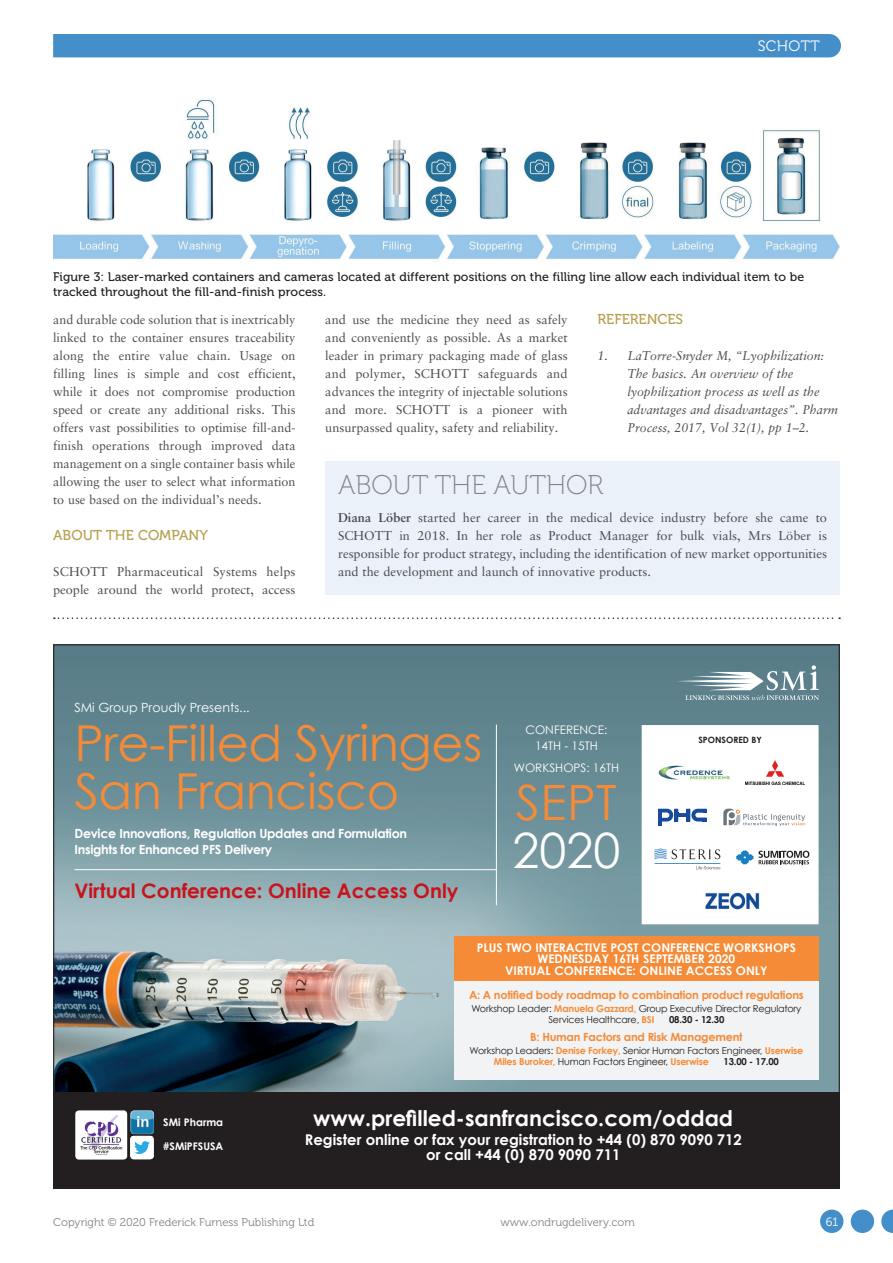
<style>
.page{position:relative;width:893px;height:1263px;background:#fff}
.page>*{position:absolute;margin:0;border:0;box-sizing:border-box;transform-origin:0 0}
.t1{font:49.5px/47.4px "Century Gothic";letter-spacing:-.01em;color:#f58b37}
.t2{font:48.6px/48.3px "Century Gothic";letter-spacing:.005em;color:#f58b37}
.MF_Boxed_text_title{font:27px "Museo 100";color:#808285}
.t3{font:700 21.6px "Century Gothic";color:#fff}
.t4{font:700 19.95px "Century Gothic";color:#c8131b}
.t5{font:15px "Museo 300";letter-spacing:.025em;color:#fff}
.t6{font:700 14.85px/15.8px "Century Gothic";color:#fff;text-align:center}
.MF_Xhead{font:14.25px "Museo 500";color:#b6a04f}
.MF_body_no_indent{font:12.75px/18px "Sabon LT Std";color:#4b4c4d;text-align:justify}
.MF_References{font:italic 12.75px/18px "Sabon LT Std";color:#4b4c4d}
.t7{font:700 12.6px/15.8px "Century Gothic";letter-spacing:-.02em;color:#fff}
.t8{font:12.6px "Century Gothic";color:#fff}
.MF_Captions{font:12.45px/14.9px "Museo 500";letter-spacing:.005em;color:#231f20}
.t9{font:700 12px/11.2px "Century Gothic";color:#fff;text-align:center}
.t10{font:12px "Museo 300";color:#fff}
.t11{font:11.85px/15.9px "Century Gothic";color:#fff;text-align:center}
.t12{font:700 11.25px "Century Gothic";letter-spacing:-.02em;color:#f58b37}
.t13{font:11.25px "Museo 300";color:#808285}
.t14{font:700 10.5px "Century Gothic";color:#fff}
.t15{font:9.6px/10.9px "Century Gothic";letter-spacing:-.02em;color:#231f20}
.t16{font:700 9.6px "Century Gothic";letter-spacing:-.02em;color:#231f20}
.t17{font:700 8.7px "Century Gothic";color:#231f20}
.s1{font-weight:700}
.s2{color:#fff}
.s3{font-weight:700;color:#f58b37}
</style>
<div class="page">
<div style="left:325px;top:461px;width:515px;height:134px;background:#eaf1f9"></div>
<img style="left:53px;top:98px;width:787px;height:162px">
<svg style="left:54px;top:617px;width:786px;height:2px"></svg>
<div style="left:53px;top:34px;width:788px;height:23px;background:#448fc9"></div>
<img style="left:55px;top:646px;width:783px;height:445px">
<div style="left:454px;top:936px;width:365px;height:143px;background:#f2f3f4"></div>
<div style="left:454px;top:936px;width:365px;height:45px;background:#f58b37"></div>
<div style="left:53px;top:1091px;width:787px;height:97px;background:#231f20"></div>
<div style="left:75px;top:1110px;width:52px;height:49px;background:#fff;border-radius:4px"></div>
<svg style="left:130px;top:1136px;width:24px;height:23px"></svg>
<img style="left:130px;top:1110px;width:24px;height:24px">
<img style="left:80px;top:1115px;width:43px;height:40px">
<svg style="left:676px;top:665px;width:143px;height:35px;background:#819da5"></svg>
<div style="left:643px;top:727px;width:174px;height:196px;background:#fff"></div>
<img style="left:745px;top:760px;width:59px;height:24px">
<img style="left:658px;top:765px;width:72px;height:15px">
<svg style="left:723px;top:809px;width:82px;height:17px"></svg>
<svg style="left:658px;top:809px;width:48px;height:17px"></svg>
<img style="left:705px;top:892px;width:55px;height:18px">
<svg style="left:696px;top:866px;width:24px;height:3px"></svg>
<hr style="left:655px;top:863px;width:65px;height:1px;background:#5090cc">
<svg style="left:654px;top:848px;width:66px;height:11px"></svg>
<svg style="left:736px;top:850px;width:73px;height:15px"></svg>
<hr style="left:74px;top:869px;width:422px;height:1px;background:#fff">
<hr style="left:496px;top:724px;width:1px;height:181px;background:#fff">
<svg style="left:881px;top:1209px;width:12px;height:24px"></svg>
<div style="left:851px;top:1209px;width:23px;height:24px;background:#448fc9;border-radius:50%"></div>
<div style="left:820px;top:1209px;width:23px;height:24px;background:#448fc9;border-radius:50%"></div>
<p class="t5" style="left:758px;top:37px;width:63px">SCHOTT</p>
<p class="MF_Captions" style="left:53px;top:269px;width:753px">Figure 3: Laser-marked containers and cameras located at different positions on the filling line allow each individual item to be tracked throughout the fill-and-finish process.</p>
<p class="MF_body_no_indent" style="left:53px;top:310px;width:244px">and durable code solution that is inextricably linked to the container ensures traceability along the entire value chain. Usage on filling lines is simple and cost efficient, while it does not compromise production speed or create any additional risks. This offers vast possibilities to optimise fill-and&shy;finish operations through improved data management on a single container basis while allowing the user to select what information to use based on the individual’s needs.</p>
<p class="MF_Xhead" style="left:53px;top:527px;width:156px">ABOUT THE COMPANY</p>
<p class="MF_body_no_indent" style="left:53px;top:562px;width:244px">SCHOTT Pharmaceutical Systems helps people around the world protect, access</p>
<p class="MF_body_no_indent" style="left:325px;top:310px;width:244px">and use the medicine they need as safely and conveniently as possible. As a market leader in primary packaging made of glass and polymer, SCHOTT safeguards and advances the integrity of injectable solutions and more. SCHOTT is a pioneer with unsurpassed quality, safety and reliability.</p>
<p class="MF_Xhead" style="left:597px;top:311px;width:87px">REFERENCES</p>
<p class="MF_References" style="left:627px;top:347px;width:212px;text-indent:-30px">1. LaTorre-Snyder M, “Lyophilization:<br>The basics. An overview of the lyophilization process as well as the advantages and disadvantages”. Pharm Process, 2017, Vol 32(1), pp 1–2.</p>
<p class="MF_Boxed_text_title" style="left:338px;top:471px;width:267px">ABOUT THE AUTHOR</p>
<p class="MF_body_no_indent" style="left:338px;top:508px;width:490px"><span class="s1">Diana Löber</span> started her career in the medical device industry before she came to SCHOTT in 2018. In her role as Product Manager for bulk vials, Mrs Löber is responsible for product strategy, including the identification of new market opportunities and the development and launch of innovative products.</p>
<p class="t8" style="left:74px;top:700px;width:177px">SMi Group Proudly Presents...</p>
<p class="t1" style="left:74px;top:719px;width:409px">Pre-Filled Syringes<br>San Francisco</p>
<p class="t7" style="left:74px;top:825px;width:334px">Device Innovations, Regulation Updates and Formulation<br>Insights for Enhanced PFS Delivery</p>
<p class="t4" style="left:74px;top:878px;width:386px">Virtual Conference: Online Access Only</p>
<p class="t11" style="left:525px;top:721px;width:83px">CONFERENCE:<br>14TH - 15TH</p>
<p class="t11" style="left:514px;top:759px;width:107px">WORKSHOPS: 16TH</p>
<p class="t2" style="left:512px;top:778px;width:109px">SEPT<br><span class="s2">2020</span></p>
<p class="t17" style="left:698px;top:734px;width:65px">SPONSORED BY</p>
<p class="t14" style="left:163px;top:1115px;width:61px">SMi Pharma</p>
<p class="t14" style="left:163px;top:1140px;width:62px">#SMiPFSUSA</p>
<p class="t9" style="left:477px;top:942px;width:321px">PLUS TWO INTERACTIVE POST CONFERENCE WORKSHOPS<br>WEDNESDAY 16TH SEPTEMBER 2020<br>VIRTUAL CONFERENCE: ONLINE ACCESS ONLY</p>
<p class="t12" style="left:469px;top:987px;width:336px">A: A notified body roadmap to combination product regulations</p>
<p class="t15" style="left:548px;top:1003px;width:254px;text-indent:-77px">Workshop Leader: <span class="s3">Manuela Gazzard,</span> Group Executive Director Regulatory<br>Services Healthcare, <span class="s3">BSI</span></p>
<p class="t16" style="left:669px;top:1013px;width:57px">08.30 - 12.30</p>
<p class="t12" style="left:530px;top:1030px;width:214px">B: Human Factors and Risk Management</p>
<p class="t15" style="left:494px;top:1045px;width:311px;line-height:10.5px;text-indent:-24px">Workshop Leaders: <span class="s3">Denise Forkey,</span> Senior Human Factors Engineer, <span class="s3">Userwise<br>Miles Buroker,</span> Human Factors Engineer, <span class="s3">Userwise</span></p>
<p class="t16" style="left:724px;top:1055px;width:57px">13.00 - 17.00</p>
<p class="t3" style="left:313px;top:1104px;width:421px">www.prefilled-sanfrancisco.com/oddad</p>
<p class="t6" style="left:305px;top:1131px;width:439px">Register online or fax your registration to +44 (0) 870 9090 712 or call +44 (0) 870 9090 711</p>
<p class="t13" style="left:53px;top:1216px;width:263px">Copyright © 2020 Frederick Furness Publishing Ltd</p>
<p class="t13" style="left:500px;top:1216px;width:136px">www.ondrugdelivery.com</p>
<p class="t10" style="left:826px;top:1215px;width:14px">61</p>
</div>
